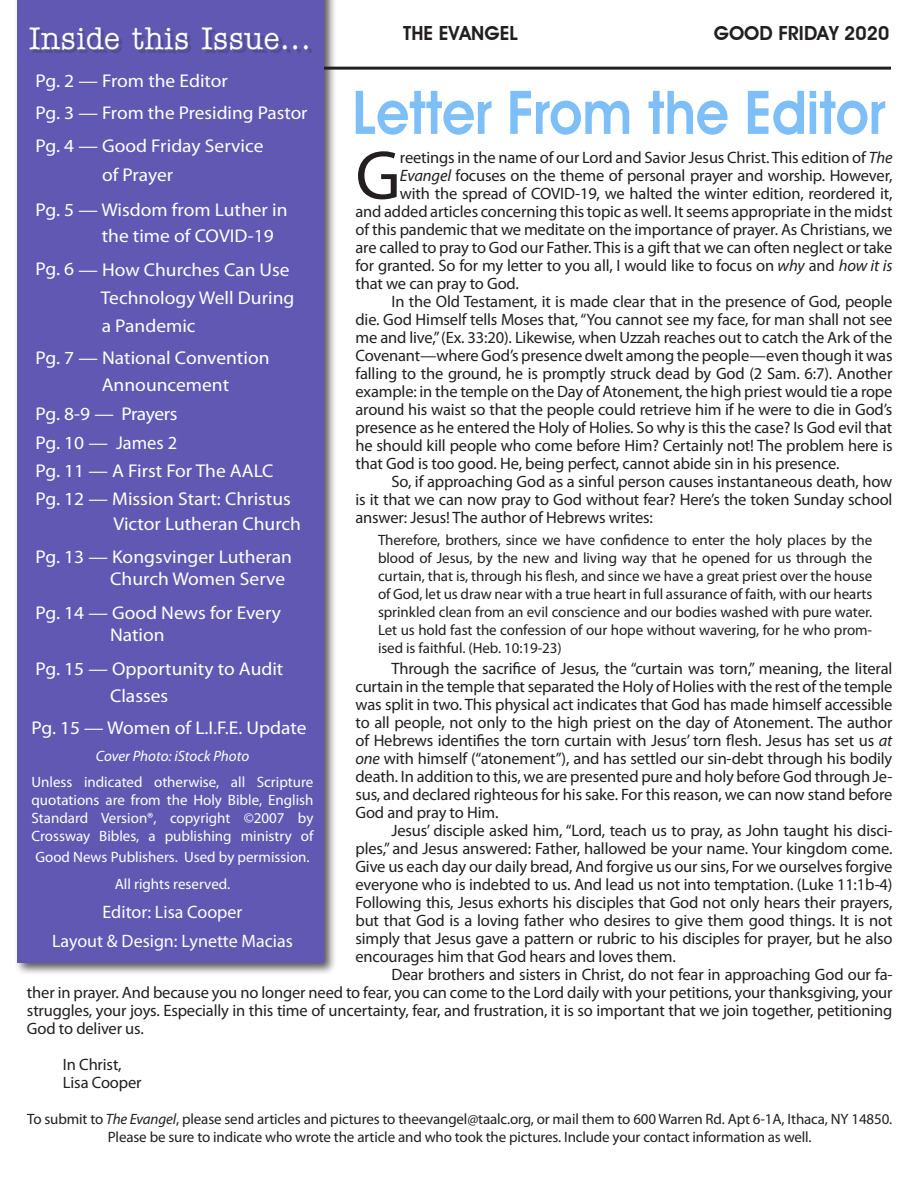
<style>
.page{position:relative;width:918px;height:1188px;background:#fff}
.page>*{position:absolute;margin:0;border:0;box-sizing:border-box;transform-origin:0 0}
.t1{font:69.9px "Myriad Pro";color:#231f20}
.t2{font:600 61.05px "Advantage";color:#7dbff6;scale:.89 1}
.t3{font:31.5px "Memo Normal";letter-spacing:.02em;color:#fff;scale:.92 1}
.t4{font:600 19.5px "Advantage";color:#231f20}
.t5{font:18.6px/28.2px "Myriad Pro";color:#fff;scale:1.05 1}
.t6{font:18px/29.2px "Myriad Pro";color:#fff;text-align:center}
.t7{font:16.5px/18px "Myriad Pro";letter-spacing:-.01em;color:#231f20;text-align:justify}
.t8{font:15px/18px "Myriad Pro";letter-spacing:-.01em;color:#231f20;text-align:justify}
.t9{font:15px/18px "Myriad Pro";color:#fff;text-align:justify}
.t10{font:italic 15px "Myriad Pro";color:#fff}
.s1{font-style:italic}
</style>
<div class="page">
<hr style="left:32px;top:67px;width:859px;height:3px;background:#231f20">
<div style="left:14px;top:0;width:330px;height:991px;background:#231f20;opacity:.75"></div>
<div style="left:17px;top:0;width:307px;height:962px;background:#6058b2"></div>
<div style="left:32px;top:30px;width:343px;height:73px;background:#231f20;opacity:.22"></div>
<svg style="left:304px;top:0;width:36px;height:949px"></svg>
<p class="t4" style="left:403px;top:21px;width:116px">THE EVANGEL</p>
<p class="t4" style="left:714px;top:21px;width:177px">GOOD FRIDAY 2020</p>
<h3 class="t3" style="left:29px;top:18px;width:308px">Inside this Issue...</h3>
<p class="t5" style="left:36px;top:64px;width:261px;line-height:32.5px">Pg. 2 — From the Editor<br>Pg. 3 — From the Presiding Pastor<br>Pg. 4 — Good Friday Service</p>
<p class="t5" style="left:36px;top:156px;width:241px;line-height:35.5px;text-indent:66px">of Prayer<br>Pg. 5 — Wisdom from Luther in</p>
<p class="t5" style="left:36px;top:219px;width:243px;line-height:33.6px;text-indent:66px">the time of COVID-19<br>Pg. 6 — How Churches Can Use</p>
<p class="t5" style="left:101px;top:283px;width:186px;line-height:27.8px">Technology Well During a Pandemic</p>
<p class="t5" style="left:102px;top:344px;width:161px;line-height:26.7px;text-indent:-66px">Pg. 7 — National Convention<br>Announcement</p>
<p class="t5" style="left:36px;top:400px;width:245px">Pg. 8-9 — Prayers<br>Pg. 10 — James 2<br>Pg. 11 — A First For The AALC<br>Pg. 12 — Mission Start: Christus</p>
<p class="t5" style="left:36px;top:507px;width:254px;line-height:32.7px;text-indent:78px">Victor Lutheran Church<br>Pg. 13 — Kongsvinger Lutheran</p>
<p class="t5" style="left:36px;top:561px;width:239px;line-height:34.2px;text-align:right">Church Women Serve<br>Pg. 14 — Good News for Every</p>
<p class="t5" style="left:36px;top:617px;width:238px;line-height:34.2px;text-indent:74px">Nation<br>Pg. 15 — Opportunity to Audit</p>
<p class="t5" style="left:32px;top:679px;width:264px;line-height:32px;text-indent:79px">Classes<br>Pg. 15 — Women of L.I.F.E. Update</p>
<p class="t10" style="left:96px;top:747px;width:155px">Cover Photo: iStock Photo</p>
<p class="t9" style="left:32px;top:772px;width:283px">Unless indicated otherwise, all Scripture quotations are from the Holy Bible, English Standard Version®, copyright ©2007 by Crossway Bibles, a publishing ministry of</p>
<p class="t9" style="left:35px;top:843px;width:276px;line-height:27.8px;text-align:center">Good News Publishers. Used by permission.<br>All rights reserved.</p>
<p class="t6" style="left:52px;top:897px;width:242px">Editor: Lisa Cooper<br>Layout &amp; Design: Lynette Macias</p>
<h2 class="t2" style="left:352px;top:76px;width:600px">Letter From the Editor</h2>
<h1 class="t1" style="left:356px;top:132px;width:47px">G</h1>
<p class="t7" style="left:400px;top:148px;width:494px">reetings in the name of our Lord and Savior Jesus Christ. This edition of <span class="s1">The</span></p>
<p class="t7" style="left:400px;top:166px;width:494px"><span class="s1">Evangel</span> focuses on the theme of personal prayer and worship. However,</p>
<p class="t7" style="left:400px;top:184px;width:494px">with the spread of COVID-19, we halted the winter edition, reordered it,</p>
<p class="t7" style="left:355px;top:202px;width:539px">and added articles concerning this topic as well. It seems appropriate in the midst</p>
<p class="t7" style="left:355px;top:220px;width:539px">of this pandemic that we meditate on the importance of prayer. As Christians, we</p>
<p class="t7" style="left:355px;top:238px;width:539px">are called to pray to God our Father. This is a gift that we can often neglect or take</p>
<p class="t7" style="left:355px;top:256px;width:538px">for granted. So for my letter to you all, I would like to focus on <span class="s1">why</span> and <span class="s1">how it is</span></p>
<p class="t7" style="left:355px;top:274px;width:165px">that we can pray to God.</p>
<p class="t7" style="left:391px;top:292px;width:503px">In the Old Testament, it is made clear that in the presence of God, people</p>
<p class="t7" style="left:355px;top:310px;width:538px">die. God Himself tells Moses that, “You cannot see my face, for man shall not see</p>
<p class="t7" style="left:355px;top:328px;width:539px">me and live,” (Ex. 33:20). Likewise, when Uzzah reaches out to catch the Ark of the</p>
<p class="t7" style="left:355px;top:346px;width:539px">Covenant—where God’s presence dwelt among the people—even though it was</p>
<p class="t7" style="left:355px;top:364px;width:538px">falling to the ground, he is promptly struck dead by God (2 Sam. 6:7). Another</p>
<p class="t7" style="left:355px;top:382px;width:538px">example: in the temple on the Day of Atonement, the high priest would tie a rope</p>
<p class="t7" style="left:355px;top:400px;width:538px">around his waist so that the people could retrieve him if he were to die in God’s</p>
<p class="t7" style="left:355px;top:418px;width:538px">presence as he entered the Holy of Holies. So why is this the case? Is God evil that</p>
<p class="t7" style="left:355px;top:436px;width:539px">he should kill people who come before Him? Certainly not! The problem here is</p>
<p class="t7" style="left:355px;top:454px;width:485px">that God is too good. He, being perfect, cannot abide sin in his presence.</p>
<p class="t7" style="left:391px;top:472px;width:502px">So, if approaching God as a sinful person causes instantaneous death, how</p>
<p class="t7" style="left:355px;top:490px;width:538px">is it that we can now pray to God without fear? Here’s the token Sunday school</p>
<p class="t7" style="left:355px;top:508px;width:299px">answer: Jesus! The author of Hebrews writes:</p>
<p class="t8" style="left:378px;top:531px;width:496px">Therefore, brothers, since we have confidence to enter the holy places by the blood of Jesus, by the new and living way that he opened for us through the curtain, that is, through his flesh, and since we have a great priest over the house of God, let us draw near with a true heart in full assurance of faith, with our hearts sprinkled clean from an evil conscience and our bodies washed with pure water.<br>Let us hold fast the confession of our hope without wavering, for he who prom&shy;ised is faithful. (Heb. 10:19-23)</p>
<p class="t7" style="left:355px;top:660px;width:539px;text-indent:36px">Through the sacrifice of Jesus, the “curtain was torn,” meaning, the literal curtain in the temple that separated the Holy of Holies with the rest of the temple was split in two. This physical act indicates that God has made himself accessible to all people, not only to the high priest on the day of Atonement. The author of Hebrews identifies the torn curtain with Jesus’ torn flesh. Jesus has set us <span class="s1">at one</span> with himself (“atonement”), and has settled our sin-debt through his bodily death. In addition to this, we are presented pure and holy before God through Je&shy;sus, and declared righteous for his sake. For this reason, we can now stand before God and pray to Him.</p>
<p class="t7" style="left:355px;top:822px;width:539px;text-indent:36px">Jesus’ disciple asked him, “Lord, teach us to pray, as John taught his disci&shy;ples,” and Jesus answered: Father, hallowed be your name. Your kingdom come.<br>Give us each day our daily bread, And forgive us our sins, For we ourselves forgive everyone who is indebted to us. And lead us not into temptation. (Luke 11:1b-4)<br>Following this, Jesus exhorts his disciples that God not only hears their prayers, but that God is a loving father who desires to give them good things. It is not simply that Jesus gave a pattern or rubric to his disciples for prayer, but he also encourages him that God hears and loves them.</p>
<p class="t7" style="left:27px;top:966px;width:867px;text-indent:365px">Dear brothers and sisters in Christ, do not fear in approaching God our fa&shy;ther in prayer. And because you no longer need to fear, you can come to the Lord daily with your petitions, your thanksgiving, your struggles, your joys. Especially in this time of uncertainty, fear, and frustration, it is so important that we join together, petitioning God to deliver us.</p>
<p class="t7" style="left:63px;top:1056px;width:80px">In Christ,<br>Lisa Cooper</p>
<p class="t8" style="left:27px;top:1110px;width:867px;text-align:center">To submit to <span class="s1">The Evangel</span>, please send articles and pictures to theevangel@taalc.org, or mail them to 600 Warren Rd. Apt 6-1A, Ithaca, NY 14850.<br>Please be sure to indicate who wrote the article and who took the pictures. Include your contact information as well.</p>
</div>
